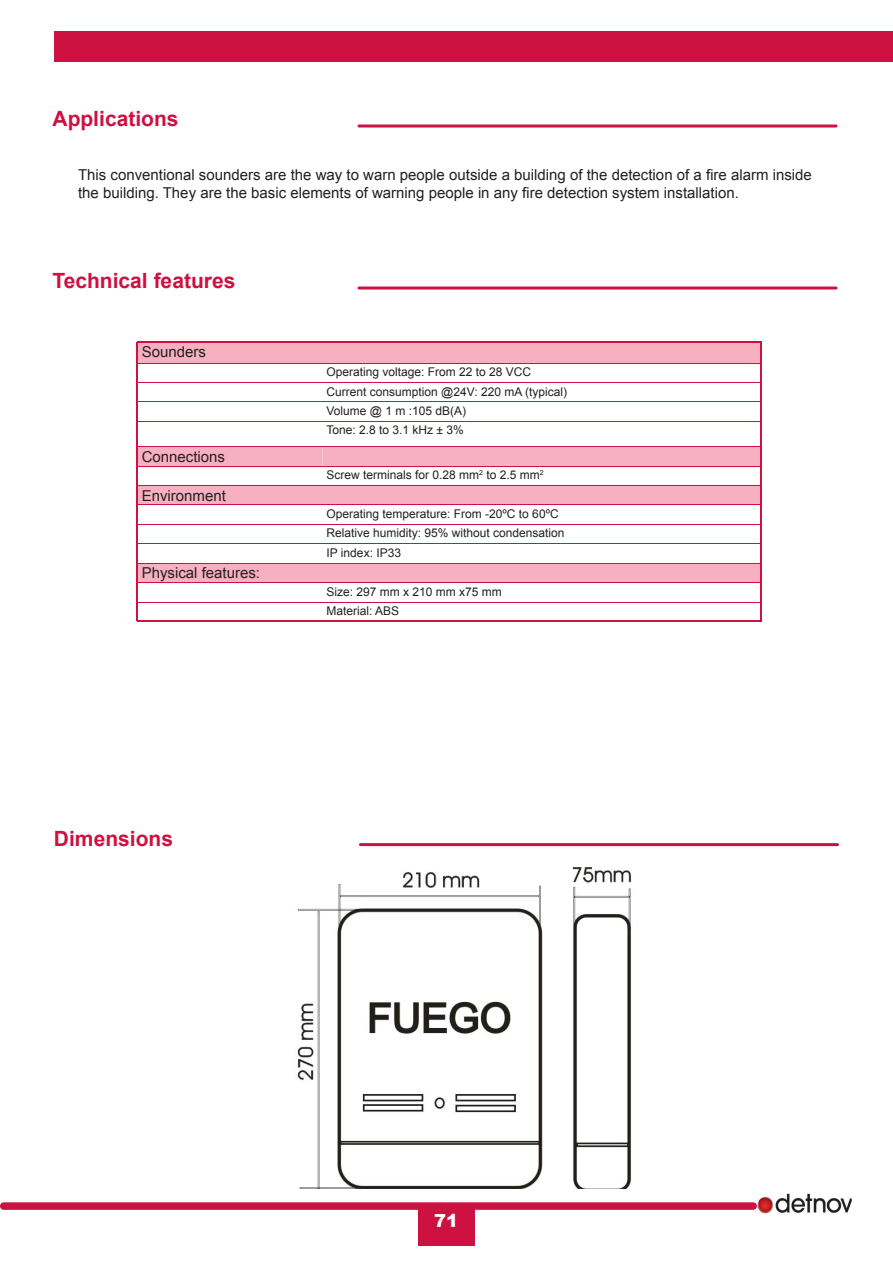
<style>
.page{position:relative;width:893px;height:1263px;background:#fff}
.page>*{position:absolute;margin:0;border:0;box-sizing:border-box;transform-origin:0 0}
.t1{font:700 21px "Arial";color:#cd1141}
.t2{font:900 18px "Arial";color:#fff}
.t3{font:15px/18px "Arial";color:#231f20}
.t4{font:12px/19.5px "Arial";color:#231f20}
</style>
<div class="page">
<div style="left:54px;top:32px;width:839px;height:30px;background:#cd1141"></div>
<div style="left:0;top:1202px;width:757px;height:8px;background:#cd1141;border-radius:4px"></div>
<div style="left:418px;top:1209px;width:56px;height:37px;background:#cd1141"></div>
<img style="left:755px;top:1193px;width:97px;height:21px">
<svg style="left:755px;top:1203px;width:2px;height:6px"></svg>
<hr style="left:357px;top:287px;width:480px;height:3px;background:#cd1141;border-radius:2px">
<hr style="left:359px;top:843px;width:480px;height:3px;background:#cd1141;border-radius:2px">
<hr style="left:357px;top:125px;width:480px;height:3px;background:#cd1141;border-radius:2px">
<svg style="left:137px;top:341px;width:625px;height:280px"></svg>
<hr style="left:137px;top:621px;width:185px;height:1px;background:#cd1141">
<hr style="left:322px;top:621px;width:440px;height:1px;background:#cd1141">
<hr style="left:138px;top:363px;width:184px;height:1px;background:#cd1141">
<hr style="left:322px;top:363px;width:439px;height:1px;background:#cd1141">
<hr style="left:138px;top:382px;width:184px;height:1px;background:#cd1141">
<hr style="left:322px;top:382px;width:439px;height:1px;background:#cd1141">
<hr style="left:138px;top:402px;width:184px;height:1px;background:#cd1141">
<hr style="left:322px;top:402px;width:439px;height:1px;background:#cd1141">
<hr style="left:138px;top:421px;width:184px;height:1px;background:#cd1141">
<hr style="left:322px;top:421px;width:439px;height:1px;background:#cd1141">
<hr style="left:138px;top:446px;width:184px;height:1px;background:#cd1141">
<hr style="left:322px;top:446px;width:439px;height:1px;background:#cd1141">
<hr style="left:138px;top:466px;width:184px;height:1px;background:#cd1141">
<hr style="left:322px;top:466px;width:439px;height:1px;background:#cd1141">
<hr style="left:138px;top:485px;width:184px;height:1px;background:#cd1141">
<hr style="left:322px;top:485px;width:439px;height:1px;background:#cd1141">
<hr style="left:138px;top:505px;width:184px;height:1px;background:#cd1141">
<hr style="left:322px;top:505px;width:439px;height:1px;background:#cd1141">
<hr style="left:138px;top:524px;width:184px;height:1px;background:#cd1141">
<hr style="left:322px;top:524px;width:439px;height:1px;background:#cd1141">
<hr style="left:138px;top:544px;width:184px;height:1px;background:#cd1141">
<hr style="left:322px;top:544px;width:439px;height:1px;background:#cd1141">
<hr style="left:138px;top:563px;width:184px;height:1px;background:#cd1141">
<hr style="left:322px;top:563px;width:439px;height:1px;background:#cd1141">
<hr style="left:138px;top:582px;width:184px;height:1px;background:#cd1141">
<hr style="left:322px;top:582px;width:439px;height:1px;background:#cd1141">
<hr style="left:138px;top:602px;width:184px;height:1px;background:#cd1141">
<hr style="left:322px;top:602px;width:439px;height:1px;background:#cd1141">
<img style="left:297px;top:867px;width:334px;height:321px">
<h1 class="t1" style="left:52px;top:105px;width:128px">Applications</h1>
<p class="t3" style="left:78px;top:166px;width:735px">This conventional sounders are the way to warn people outside a building of the detection of a fire alarm inside the building. They are the basic elements of warning people in any fire detection system installation.</p>
<h1 class="t1" style="left:52px;top:267px;width:184px">Technical features</h1>
<p class="t3" style="left:142px;top:343px;width:66px">Sounders</p>
<p class="t3" style="left:142px;top:448px;width:85px">Connections</p>
<p class="t3" style="left:142px;top:487px;width:86px">Environment</p>
<p class="t3" style="left:142px;top:564px;width:120px">Physical features:</p>
<p class="t4" style="left:326px;top:362px;width:242px">Operating voltage: From 22 to 28 VCC<br>Current consumption @24V: 220 mA (typical)<br>Volume @ 1 m :105 dB(A)<br>Tone: 2.8 to 3.1 kHz ± 3%</p>
<p class="t4" style="left:326px;top:465px;width:219px">Screw terminals for 0.28 mm<sup>2</sup> to 2.5 mm<sup>2</sup></p>
<p class="t4" style="left:326px;top:504px;width:240px">Operating temperature: From -20ºC to 60ºC<br>Relative humidity: 95% without condensation<br>IP index: IP33</p>
<p class="t4" style="left:326px;top:582px;width:177px">Size: 297 mm x 210 mm x75 mm<br>Material: ABS</p>
<h1 class="t1" style="left:54px;top:825px;width:121px">Dimensions</h1>
<h2 class="t2" style="left:434px;top:1207px;width:26px">71</h2>
</div>
